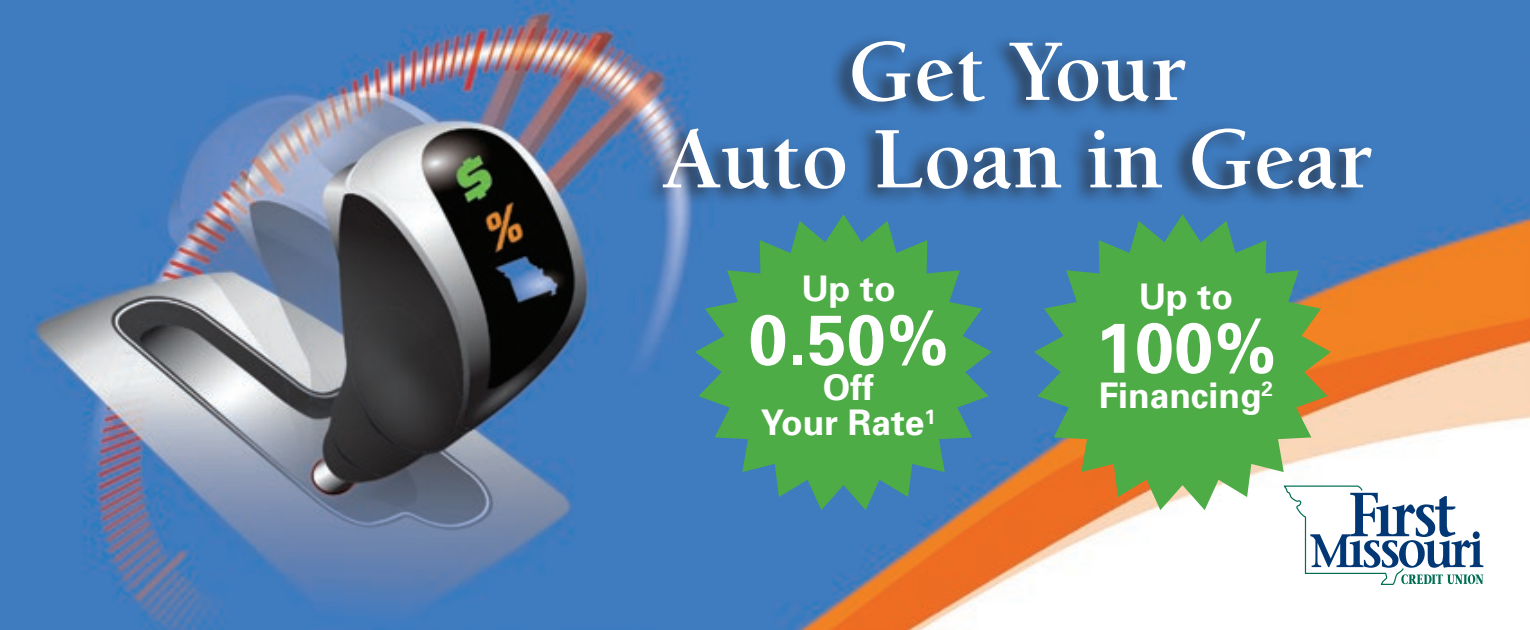
<style>
.page{position:relative;width:1530px;height:630px;background:#fff}
.page>*{position:absolute;margin:0;border:0;box-sizing:border-box;transform-origin:0 0}
.t1{font:700 90px/87.5px "Berkeley";color:#fff;text-align:center}
.t2{font:700 70.75px "Univers";color:#fff}
.t3{font:700 35.25px/35.2px "Univers";color:#fff;text-align:center}
</style>
<div class="page">
<img style="left:0;top:0;width:1530px;height:630px">
<div style="left:641px;top:33px;width:733px;height:174px;background:#231f20;opacity:.75"></div>
<svg style="left:695px;top:214px;width:297px;height:296px;background:#489a70"></svg>
<svg style="left:1034px;top:214px;width:297px;height:296px;background:#64a265"></svg>
<svg style="left:1284px;top:486px;width:199px;height:99px"></svg>
<h1 class="t1" style="left:662px;top:29px;width:712px">Get Your<br>Auto Loan in Gear</h1>
<p class="t3" style="left:801px;top:270px;width:96px">Up to</p>
<h2 class="t2" style="left:748px;top:294px;width:202px">0.50%</h2>
<p class="t3" style="left:761px;top:369px;width:177px">Off<br>Your Rate<sup>1</sup></p>
<p class="t3" style="left:1139px;top:278px;width:96px">Up to</p>
<h2 class="t2" style="left:1096px;top:302px;width:182px">100%</h2>
<p class="t3" style="left:1099px;top:377px;width:176px">Financing<sup>2</sup></p>
</div>
